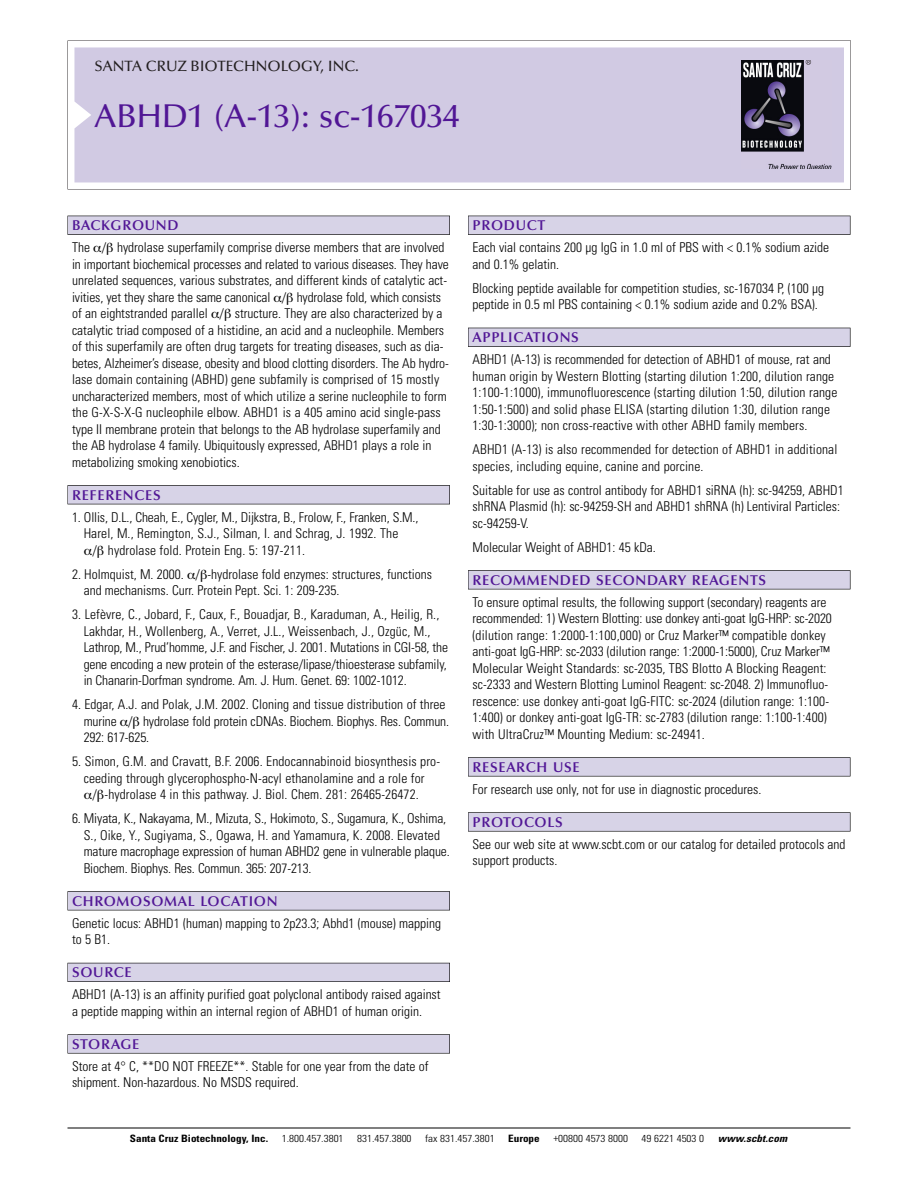
<style>
.page{position:relative;width:918px;height:1188px;background:#fff}
.page>*{position:absolute;margin:0;border:0;box-sizing:border-box;transform-origin:0 0}
.t1{font:500 33px "Optima";color:#511695}
.t2{font:500 15px "Optima";color:#231f20}
.t3{font:600 14.25px "Optima";letter-spacing:.05em;color:#511695}
.t4{font:300 condensed 13.5px/16.5px "Univers";color:#000}
.t5{font:300 condensed 10.2px "Univers";color:#000;scale:1.1 1}
.t6{font:700 condensed 10.2px "Univers";color:#000;scale:1.1 1}
.t7{font:italic 700 condensed 10.2px "Univers";letter-spacing:.005em;color:#000;scale:1.1 1}
</style>
<div class="page">
<svg style="left:68px;top:40px;width:783px;height:149px"></svg>
<div style="left:74px;top:47px;width:770px;height:135px;background:#d1cae3"></div>
<img style="left:741px;top:60px;width:90px;height:108px">
<div style="left:68px;top:216px;width:382px;height:19px;background:#525155"></div>
<div style="left:68px;top:216px;width:381px;height:18px;background:#d7d3e7"></div>
<div style="left:68px;top:485px;width:382px;height:19px;background:#525155"></div>
<div style="left:68px;top:486px;width:381px;height:18px;background:#d7d3e7"></div>
<div style="left:68px;top:891px;width:382px;height:19px;background:#545357"></div>
<div style="left:68px;top:892px;width:381px;height:18px;background:#d7d3e7"></div>
<div style="left:68px;top:963px;width:382px;height:19px;background:#54535a"></div>
<div style="left:68px;top:963px;width:381px;height:18px;background:#d7d3e7"></div>
<svg style="left:68px;top:1034px;width:382px;height:20px"></svg>
<div style="left:68px;top:1035px;width:381px;height:18px;background:#d7d3e7"></div>
<div style="left:468px;top:216px;width:382px;height:19px;background:#525155"></div>
<div style="left:468px;top:216px;width:382px;height:18px;background:#d7d3e7"></div>
<div style="left:468px;top:328px;width:382px;height:19px;background:#515055"></div>
<div style="left:468px;top:328px;width:382px;height:18px;background:#d7d3e7"></div>
<div style="left:468px;top:570px;width:382px;height:19px;background:#545357"></div>
<div style="left:468px;top:571px;width:382px;height:18px;background:#d7d3e7"></div>
<div style="left:468px;top:757px;width:382px;height:19px;background:#575759"></div>
<div style="left:468px;top:758px;width:382px;height:18px;background:#d7d3e7"></div>
<svg style="left:468px;top:812px;width:382px;height:20px"></svg>
<div style="left:468px;top:813px;width:382px;height:18px;background:#d7d3e7"></div>
<hr style="left:68px;top:1128px;width:782px;height:1px;background:#000">
<p class="t2" style="left:94px;top:61px;width:266px">SANTA CRUZ BIOTECHNOLOGY, INC.</p>
<h1 class="t1" style="left:94px;top:103px;width:367px">ABHD1 (A-13): sc-167034</h1>
<p class="t3" style="left:72px;top:219px;width:108px">BACKGROUND</p>
<p class="t4" style="left:72px;top:240px;width:378px">The / hydrolase superfamily comprise diverse members that are involved in important biochemical processes and related to various diseases. They have unrelated sequences, various substrates, and different kinds of catalytic act&shy;ivities, yet they share the same canonical / hydrolase fold, which consists of an eightstranded parallel / structure. They are also characterized by a catalytic triad composed of a histidine, an acid and a nucleophile. Members of this superfamily are often drug targets for treating diseases, such as dia&shy;betes, Alzheimer’s disease, obesity and blood clotting disorders. The Ab hydro&shy;lase domain containing (ABHD) gene subfamily is comprised of 15 mostly uncharacterized members, most of which utilize a serine nucleophile to form the G-X-S-X-G nucleophile elbow. ABHD1 is a 405 amino acid single-pass type II membrane protein that belongs to the AB hydrolase superfamily and the AB hydrolase 4 family. Ubiquitously expressed, ABHD1 plays a role in metabolizing smoking xenobiotics.</p>
<p class="t3" style="left:72px;top:489px;width:90px">REFERENCES</p>
<p class="t4" style="left:72px;top:510px;width:348px">1. Ollis, D.L., Cheah, E., Cygler, M., Dijkstra, B., Frolow, F., Franken, S.M.,</p>
<p class="t4" style="left:84px;top:526px;width:316px">Harel, M., Remington, S.J., Silman, I. and Schrag, J. 1992. The</p>
<p class="t4" style="left:92px;top:543px;width:214px">/ hydrolase fold. Protein Eng. 5: 197-211.</p>
<p class="t4" style="left:84px;top:567px;width:350px;text-indent:-12px">2. Holmquist, M. 2000. / -hydrolase fold enzymes: structures, functions and mechanisms. Curr. Protein Pept. Sci. 1: 209-235.</p>
<p class="t4" style="left:84px;top:607px;width:366px;text-indent:-12px">3. Lefèvre, C., Jobard, F., Caux, F., Bouadjar, B., Karaduman, A., Heilig, R., Lakhdar, H., Wollenberg, A., Verret, J.L., Weissenbach, J., Ozgüc, M., Lathrop, M., Prud’homme, J.F. and Fischer, J. 2001. Mutations in CGI-58, the gene encoding a new protein of the esterase/lipase/thioesterase subfamily, in Chanarin-Dorfman syndrome. Am. J. Hum. Genet. 69: 1002-1012.</p>
<p class="t4" style="left:84px;top:697px;width:367px;text-indent:-12px">4. Edgar, A.J. and Polak, J.M. 2002. Cloning and tissue distribution of three murine / hydrolase fold protein cDNAs. Biochem. Biophys. Res. Commun.<br>292: 617-625.</p>
<p class="t4" style="left:72px;top:754px;width:370px;text-align:center">5. Simon, G.M. and Cravatt, B.F. 2006. Endocannabinoid biosynthesis pro&shy;ceeding through glycerophospho-N-acyl ethanolamine and a role for<br>/ -hydrolase 4 in this pathway. J. Biol. Chem. 281: 26465-26472.</p>
<p class="t4" style="left:84px;top:811px;width:368px;text-indent:-12px">6. Miyata, K., Nakayama, M., Mizuta, S., Hokimoto, S., Sugamura, K., Oshima, S., Oike, Y., Sugiyama, S., Ogawa, H. and Yamamura, K. 2008. Elevated mature macrophage expression of human ABHD2 gene in vulnerable plaque.<br>Biochem. Biophys. Res. Commun. 365: 207-213.</p>
<p class="t3" style="left:72px;top:895px;width:207px">CHROMOSOMAL LOCATION</p>
<p class="t4" style="left:72px;top:916px;width:371px">Genetic locus: ABHD1 (human) mapping to 2p23.3; Abhd1 (mouse) mapping to 5 B1.</p>
<p class="t3" style="left:72px;top:967px;width:61px">SOURCE</p>
<p class="t4" style="left:72px;top:987px;width:370px">ABHD1 (A-13) is an affinity purified goat polyclonal antibody raised against a peptide mapping within an internal region of ABHD1 of human origin.</p>
<p class="t3" style="left:72px;top:1038px;width:69px">STORAGE</p>
<p class="t4" style="left:72px;top:1059px;width:358px">Store at 4° C, **DO NOT FREEZE**. Stable for one year from the date of shipment. Non-hazardous. No MSDS required.</p>
<p class="t3" style="left:473px;top:219px;width:74px">PRODUCT</p>
<p class="t4" style="left:473px;top:240px;width:358px">Each vial contains 200 µg IgG in 1.0 ml of PBS with &lt; 0.1% sodium azide and 0.1% gelatin.</p>
<p class="t4" style="left:473px;top:281px;width:353px">Blocking peptide available for competition studies, sc-167034 P, (100 µg peptide in 0.5 ml PBS containing &lt; 0.1% sodium azide and 0.2% BSA).</p>
<p class="t3" style="left:473px;top:332px;width:108px">APPLICATIONS</p>
<p class="t4" style="left:473px;top:352px;width:366px">ABHD1 (A-13) is recommended for detection of ABHD1 of mouse, rat and human origin by Western Blotting (starting dilution 1:200, dilution range 1:100-1:1000), immunofluorescence (starting dilution 1:50, dilution range 1:50-1:500) and solid phase ELISA (starting dilution 1:30, dilution range 1:30-1:3000); non cross-reactive with other ABHD family members.</p>
<p class="t4" style="left:473px;top:442px;width:366px">ABHD1 (A-13) is also recommended for detection of ABHD1 in additional species, including equine, canine and porcine.</p>
<p class="t4" style="left:473px;top:483px;width:373px">Suitable for use as control antibody for ABHD1 siRNA (h): sc-94259, ABHD1 shRNA Plasmid (h): sc-94259-SH and ABHD1 shRNA (h) Lentiviral Particles: sc-94259-V.</p>
<p class="t4" style="left:473px;top:540px;width:185px">Molecular Weight of ABHD1: 45 kDa.</p>
<p class="t3" style="left:473px;top:574px;width:295px">RECOMMENDED SECONDARY REAGENTS</p>
<p class="t4" style="left:473px;top:595px;width:361px">To ensure optimal results, the following support (secondary) reagents are recommended: 1) Western Blotting: use donkey anti-goat IgG-HRP: sc-2020 (dilution range: 1:2000-1:100,000) or Cruz Marker™ compatible donkey anti-goat IgG-HRP: sc-2033 (dilution range: 1:2000-1:5000), Cruz Marker™ Molecular Weight Standards: sc-2035, TBS Blotto A Blocking Reagent: sc-2333 and Western Blotting Luminol Reagent: sc-2048. 2) Immunofluo&shy;rescence: use donkey anti-goat IgG-FITC: sc-2024 (dilution range: 1:100- 1:400) or donkey anti-goat IgG-TR: sc-2783 (dilution range: 1:100-1:400) with UltraCruz™ Mounting Medium: sc-24941.</p>
<p class="t3" style="left:473px;top:761px;width:109px">RESEARCH USE</p>
<p class="t4" style="left:473px;top:782px;width:290px">For research use only, not for use in diagnostic procedures.</p>
<p class="t3" style="left:473px;top:816px;width:92px">PROTOCOLS</p>
<p class="t4" style="left:473px;top:837px;width:375px">See our web site at www.scbt.com or our catalog for detailed protocols and support products.</p>
<p class="t6" style="left:130px;top:1135px;width:127px">Santa Cruz Biotechnology, Inc.</p>
<p class="t5" style="left:282px;top:1135px;width:58px">1.800.457.3801</p>
<p class="t5" style="left:357px;top:1135px;width:51px">831.457.3800</p>
<p class="t5" style="left:425px;top:1135px;width:65px">fax 831.457.3801</p>
<p class="t6" style="left:508px;top:1135px;width:30px">Europe</p>
<p class="t5" style="left:553px;top:1135px;width:69px">+00800 4573 8000</p>
<p class="t5" style="left:642px;top:1135px;width:58px">49 6221 4503 0</p>
<p class="t7" style="left:718px;top:1135px;width:64px">www.scbt.com</p>
</div>
